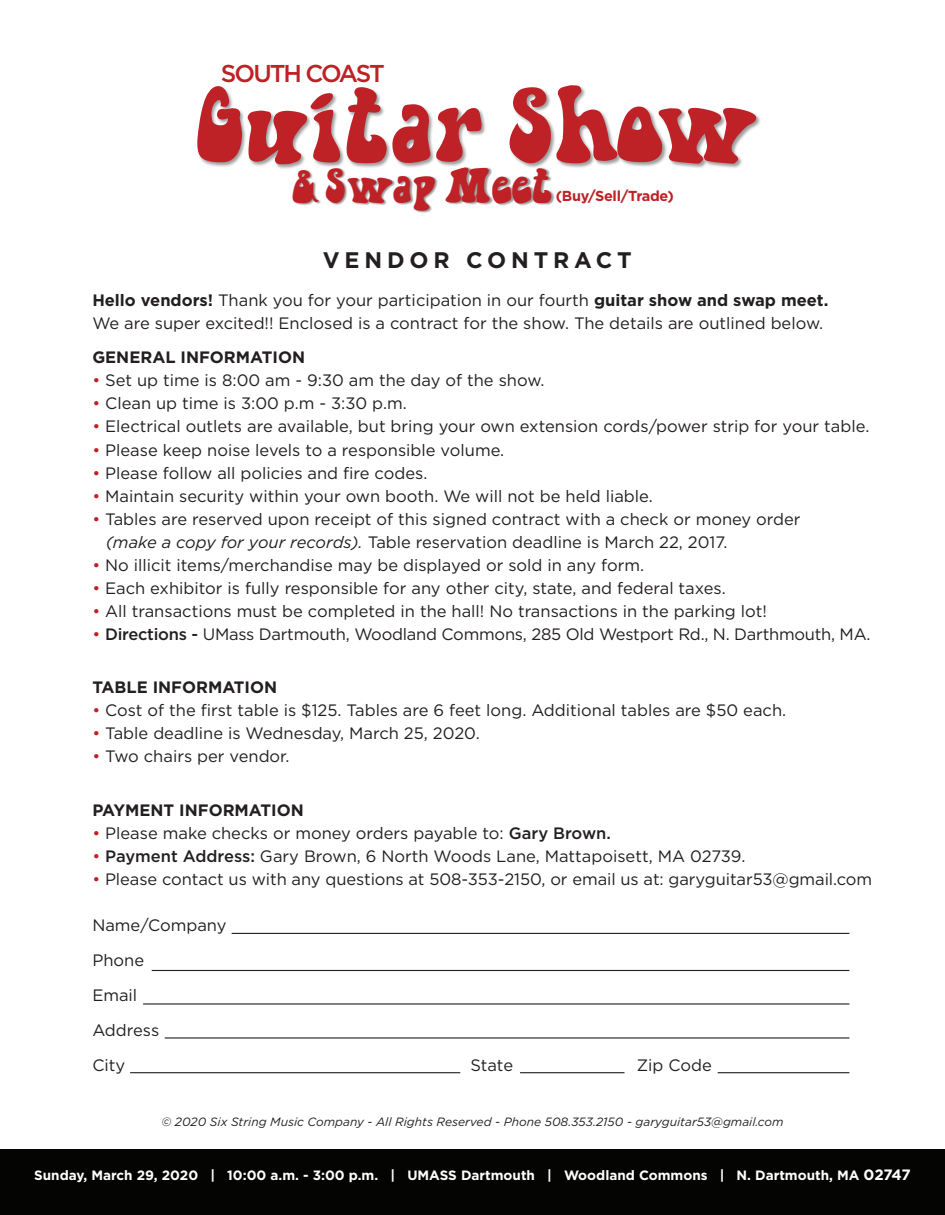
<style>
.page{position:relative;width:945px;height:1215px;background:#fff}
.page>*{position:absolute;margin:0;border:0;box-sizing:border-box;transform-origin:0 0}
.t1{font:104.85px "Hippie Movement";letter-spacing:-.02em;color:#be2126}
.t2{font:48px "Hippie Movement";letter-spacing:-.02em;color:#be2126}
.t3{font:500 24.3px "Gotham";letter-spacing:-.085em;color:#be2126}
.t4{font:700 22.5px "Gotham";letter-spacing:.215em;color:#231f20}
.t5{font:16.5px/35.1px "Gotham";color:#231f20}
.t6{font:700 16.5px "Gotham";color:#231f20}
.t7{font:700 14.4px "Gotham";letter-spacing:-.02em;color:#be2126}
.t8{font:700 13.5px "Gotham";color:#fff}
.t9{font:italic 12px "Gotham";color:#231f20}
.s1{font-weight:700}
.s2{color:#be2126}
.s3{font-style:italic}
.s4{font-weight:500}
.s5{font-size:15px}
</style>
<div class="page">
<div style="left:197px;top:85px;width:565px;height:85px;background:#231f20;opacity:.44"></div>
<div style="left:293px;top:167px;width:261px;height:46px;background:#231f20;opacity:.44"></div>
<div style="left:0;top:1150px;width:945px;height:65px;background:#040503"></div>
<hr style="left:232px;top:933px;width:617px;height:1px;background:#231f20">
<hr style="left:152px;top:970px;width:697px;height:1px;background:#231f20">
<hr style="left:143px;top:1003px;width:706px;height:2px;background:#231f20">
<hr style="left:165px;top:1037px;width:684px;height:2px;background:#231f20">
<hr style="left:718px;top:1072px;width:131px;height:1px;background:#231f20">
<hr style="left:520px;top:1072px;width:105px;height:1px;background:#231f20">
<hr style="left:130px;top:1072px;width:330px;height:1px;background:#231f20">
<h3 class="t3" style="left:221px;top:58px;width:165px">SOUTH COAST</h3>
<h1 class="t1" style="left:195px;top:74px;width:471px">Guitar Sho</h1>
<h2 class="t2" style="left:292px;top:162px;width:468px">&amp; Swap Meet <sup>w</sup></h2>
<p class="t7" style="left:556px;top:186px;width:120px">(Buy/Sell/Trade)</p>
<h3 class="t4" style="left:323px;top:245px;width:311px">VENDOR CONTRACT</h3>
<p class="t5" style="left:92px;top:288px;width:738px;line-height:23.1px"><span class="s1">Hello vendors!</span> Thank you for your participation in our fourth <span class="s1">guitar show and swap meet.<br></span>We are super excited!! Enclosed is a contract for the show. The details are outlined below.</p>
<p class="t6" style="left:92px;top:346px;width:214px">GENERAL INFORMATION</p>
<p class="t5" style="left:92px;top:363px;width:454px"><span class="s2">•</span> Set up time is 8:00 am - 9:30 am the day of the show.</p>
<p class="t5" style="left:92px;top:386px;width:316px"><span class="s2">•</span> Clean up time is 3:00 p.m - 3:30 p.m.</p>
<p class="t5" style="left:92px;top:409px;width:779px"><span class="s2">•</span> Electrical outlets are available, but bring your own extension cords/power strip for your table.</p>
<p class="t5" style="left:92px;top:432px;width:413px"><span class="s2">•</span> Please keep noise levels to a responsible volume.</p>
<p class="t5" style="left:92px;top:455px;width:337px"><span class="s2">•</span> Please follow all policies and fire codes.</p>
<p class="t5" style="left:92px;top:478px;width:562px"><span class="s2">•</span> Maintain security within your own booth. We will not be held liable.</p>
<p class="t5" style="left:106px;top:507px;width:696px;line-height:23.1px;text-indent:-13px"><span class="s2">•</span> Tables are reserved upon receipt of this signed contract with a check or money order <span class="s3">(make a copy for your records).</span> Table reservation deadline is March 22, 2017.</p>
<p class="t5" style="left:92px;top:547px;width:553px"><span class="s2">•</span> No illicit items/merchandise may be displayed or sold in any form.</p>
<p class="t5" style="left:92px;top:570px;width:635px"><span class="s2">•</span> Each exhibitor is fully responsible for any other city, state, and federal taxes.</p>
<p class="t5" style="left:92px;top:594px;width:676px"><span class="s2">•</span> All transactions must be completed in the hall! No transactions in the parking lot!</p>
<p class="t5" style="left:92px;top:617px;width:780px"><span class="s2">•</span> <span class="s4">Directions -</span> UMass Dartmouth, Woodland Commons, 285 Old Westport Rd., N. Darthmouth, MA.</p>
<p class="t6" style="left:92px;top:676px;width:186px">TABLE INFORMATION</p>
<p class="t5" style="left:92px;top:692px;width:695px"><span class="s2">•</span> Cost of the first table is $125. Tables are 6 feet long. Additional tables are $50 each.</p>
<p class="t5" style="left:92px;top:715px;width:389px"><span class="s2">•</span> Table deadline is Wednesday, March 25, 2020.</p>
<p class="t5" style="left:92px;top:738px;width:199px"><span class="s2">•</span> Two chairs per vendor.</p>
<p class="t6" style="left:92px;top:799px;width:213px">PAYMENT INFORMATION</p>
<p class="t5" style="left:92px;top:815px;width:520px"><span class="s2">•</span> Please make checks or money orders payable to: <span class="s4">Gary Brown.</span></p>
<p class="t5" style="left:92px;top:838px;width:655px"><span class="s2">•</span> <span class="s4">Payment Address:</span> Gary Brown, 6 North Woods Lane, Mattapoisett, MA 02739.</p>
<p class="t5" style="left:92px;top:861px;width:781px"><span class="s2">•</span> Please contact us with any questions at 508-353-2150, or email us at: garyguitar53@gmail.com</p>
<p class="t5" style="left:92px;top:907px;width:136px">Name/Company<br>Phone<br>Email<br>Address<br>City</p>
<p class="t5" style="left:470px;top:1048px;width:44px">State</p>
<p class="t5" style="left:637px;top:1048px;width:77px">Zip Code</p>
<p class="t9" style="left:161px;top:1114px;width:624px">© 2020 Six String Music Company - All Rights Reserved - Phone 508.353.2150 - garyguitar53@gmail.com</p>
<p class="t8" style="left:34px;top:1166px;width:878px">Sunday, March 29, 2020 | 10:00 a.m. - 3:00 p.m. | UMASS Dartmouth | Woodland Commons | N. Dartmouth, MA <span class="s5">02747</span></p>
</div>
